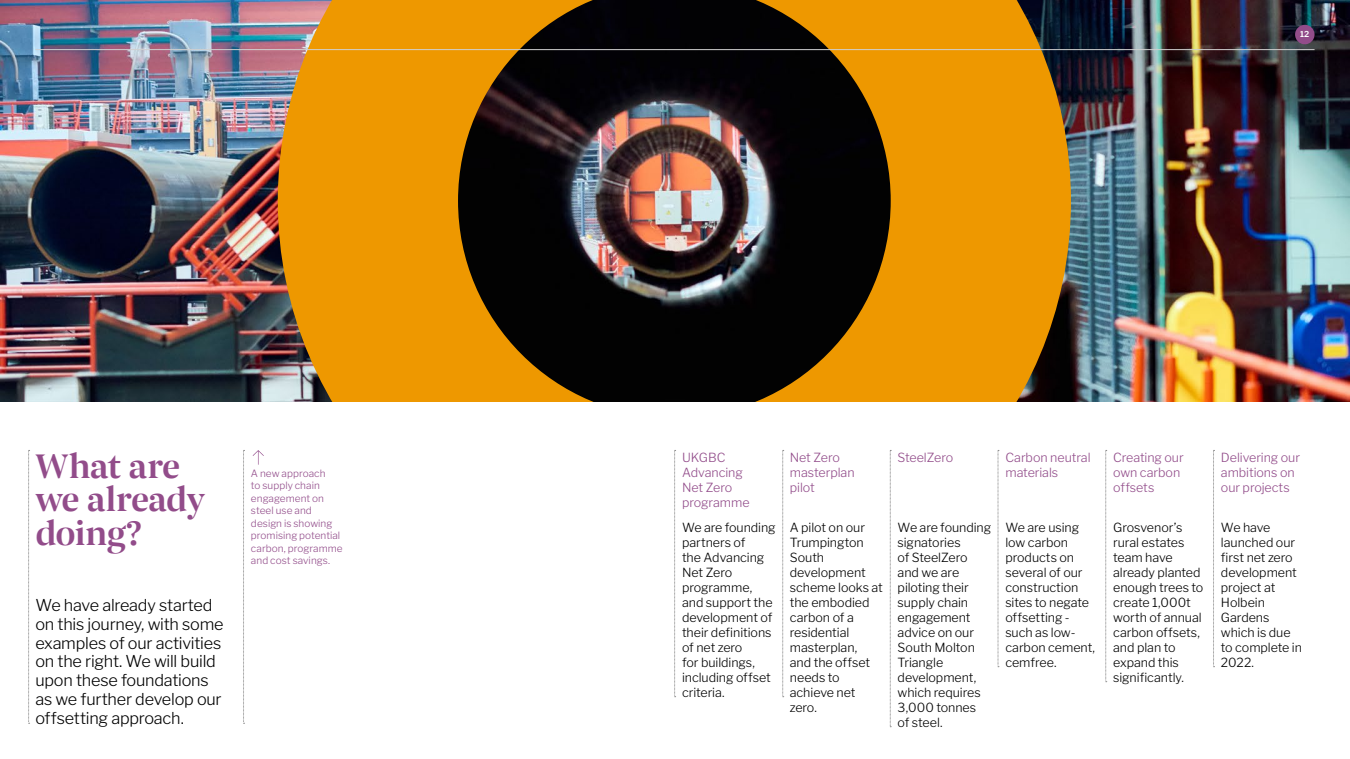
<style>
.page{position:relative;width:1350px;height:759px;background:#fff}
.page>*{position:absolute;margin:0;border:0;box-sizing:border-box;transform-origin:0 0}
.t1{font:37.5px/33.8px "Grosvenor Headline";letter-spacing:-.015em;color:#924c8a}
.t2{font:300 16.25px/18.8px "Libre Franklin";letter-spacing:-.015em;color:#000}
.t3{font:300 12.5px/15px "Libre Franklin";letter-spacing:-.005em;color:#000}
.t4{font:300 12.5px/15px "Libre Franklin";letter-spacing:-.005em;color:#924c8a}
.t5{font:300 10px/12.5px "Libre Franklin";letter-spacing:.005em;color:#924c8a}
.t6{font:600 8.12px "Libre Franklin";color:#fff}
</style>
<div class="page">
<img style="left:0;top:0;width:1350px;height:402px">
<svg style="left:278px;top:0;width:793px;height:402px;background:#8a5c10"></svg>
<svg style="left:28px;top:450px;width:2px;height:274px"></svg>
<svg style="left:243px;top:450px;width:2px;height:274px"></svg>
<svg style="left:674px;top:450px;width:2px;height:247px"></svg>
<svg style="left:782px;top:450px;width:2px;height:247px"></svg>
<svg style="left:890px;top:450px;width:1px;height:277px"></svg>
<svg style="left:998px;top:450px;width:1px;height:217px"></svg>
<svg style="left:1105px;top:450px;width:2px;height:232px"></svg>
<svg style="left:1213px;top:450px;width:2px;height:217px"></svg>
<svg style="left:253px;top:450px;width:11px;height:15px"></svg>
<div style="left:1295px;top:25px;width:20px;height:19px;background:#924c8a;border-radius:50%"></div>
<hr style="left:35px;top:49px;width:1280px;height:1px;background:#d0d0d0">
<p class="t6" style="left:1300px;top:29px;width:11px">12</p>
<h1 class="t1" style="left:35px;top:447px;width:171px">What are we already doing?</h1>
<p class="t4" style="left:682px;top:450px;width:69px">UKGBC<br>Advancing<br>Net Zero programme</p>
<p class="t4" style="left:790px;top:450px;width:66px">Net Zero masterplan pilot</p>
<p class="t4" style="left:1005px;top:450px;width:87px">Carbon neutral materials</p>
<p class="t4" style="left:1221px;top:450px;width:81px">Delivering our ambitions on our projects</p>
<p class="t4" style="left:898px;top:450px;width:57px">SteelZero</p>
<p class="t4" style="left:1113px;top:450px;width:72px">Creating our own carbon offsets</p>
<p class="t5" style="left:251px;top:467px;width:93px">A new approach<br>to supply chain engagement on steel use and design is showing promising potential carbon, programme and cost savings.</p>
<p class="t3" style="left:790px;top:520px;width:95px">A pilot on our<br>Trumpington<br>South development scheme looks at the embodied carbon of a residential masterplan,<br>and the offset needs to achieve net zero.</p>
<p class="t3" style="left:1113px;top:520px;width:92px">Grosvenor’s rural estates team have already planted enough trees to create 1,000t worth of annual carbon offsets, and plan to expand this significantly.</p>
<p class="t3" style="left:898px;top:520px;width:95px">We are founding signatories<br>of SteelZero and we are piloting their supply chain engagement advice on our<br>South Molton<br>Triangle development, which requires<br>3,000 tonnes<br>of steel.</p>
<p class="t3" style="left:1221px;top:520px;width:83px">We have launched our first net zero development project at<br>Holbein<br>Gardens which is due to complete in<br>2022.</p>
<p class="t3" style="left:682px;top:520px;width:95px">We are founding partners of<br>the Advancing<br>Net Zero programme, and support the development of their definitions of net zero<br>for buildings, including offset criteria.</p>
<p class="t3" style="left:1005px;top:520px;width:91px">We are using low carbon products on several of our construction sites to negate offsetting - such as low&shy;carbon cement, cemfree.</p>
<h2 class="t2" style="left:35px;top:596px;width:190px">We have already started on this journey, with some examples of our activities on the right. We will build upon these foundations as we further develop our offsetting approach.</h2>
</div>
